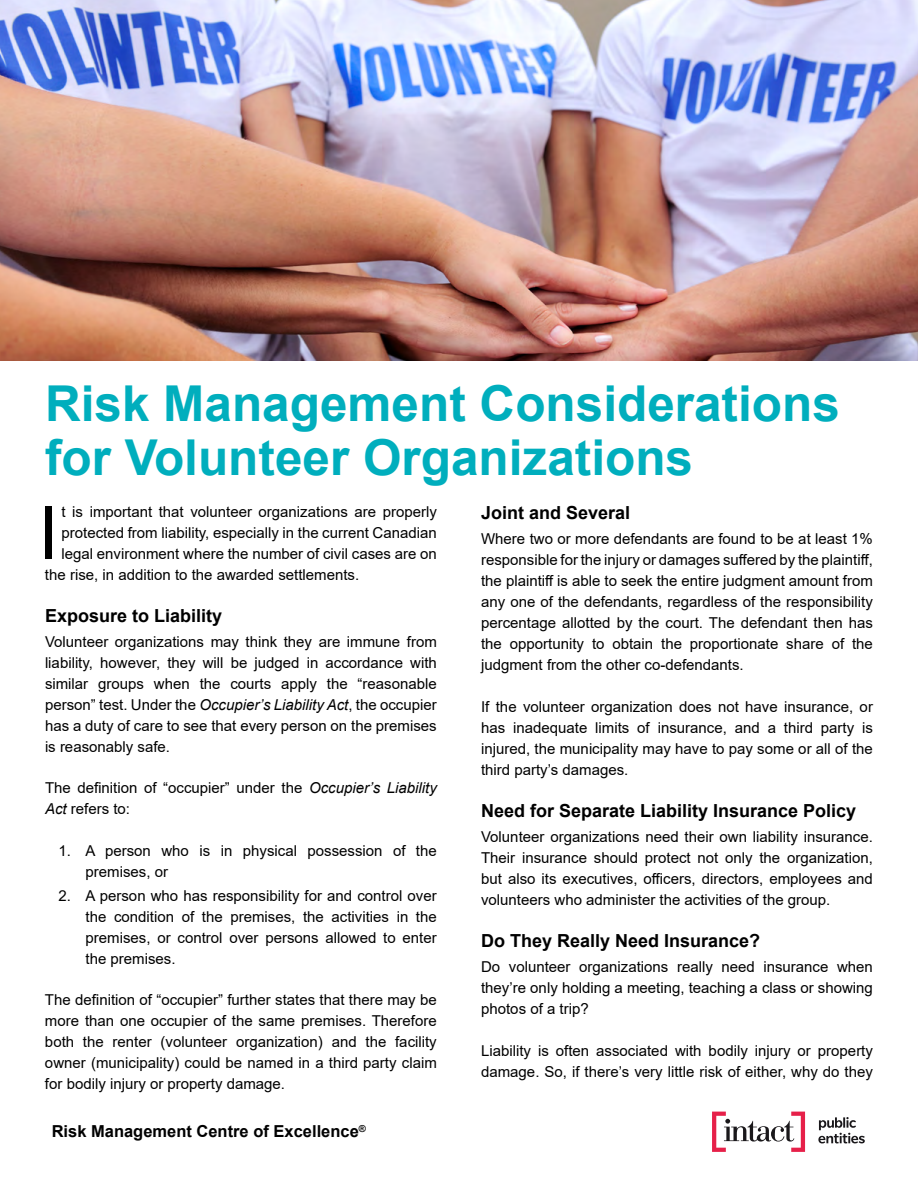
<style>
.page{position:relative;width:918px;height:1188px;background:#fff}
.page>*{position:absolute;margin:0;border:0;box-sizing:border-box;transform-origin:0 0}
.t1{font:73.65px "Arial";color:#000}
.t2{font:700 49.5px/54px "Arial";color:#00aebd}
.t3{font:700 18px "Arial";color:#000}
.t4{font:700 16.5px "Arial";color:#000}
.t5{font:15px/21px "Arial";color:#000;text-align:justify}
.s1{font-style:italic}
</style>
<div class="page">
<svg style="left:818px;top:1117px;width:47px;height:26px"></svg>
<svg style="left:712px;top:1112px;width:93px;height:40px"></svg>
<img style="left:0;top:0;width:918px;height:360px">
<h1 class="t2" style="left:45px;top:377px;width:796px">Risk Management Considerations for Volunteer Organizations</h1>
<p class="t1" style="left:38px;top:482px;width:22px">I</p>
<p class="t5" style="left:62px;top:501px;width:377px">t is important that volunteer organizations are properly</p>
<h3 class="t3" style="left:481px;top:500px;width:151px">Joint and Several</h3>
<p class="t5" style="left:481px;top:529px;width:393px">Where two or more defendants are found to be at least 1%</p>
<p class="t5" style="left:481px;top:550px;width:393px">responsible for the injury or damages suffered by the plaintiff, the plaintiff is able to seek the entire judgment amount from</p>
<p class="t5" style="left:481px;top:592px;width:393px">any one of the defendants, regardless of the responsibility percentage allotted by the court. The defendant then has the opportunity to obtain the proportionate share of the judgment from the other co-defendants.</p>
<p class="t5" style="left:481px;top:696px;width:393px">If the volunteer organization does not have insurance, or has inadequate limits of insurance, and a third party is injured, the municipality may have to pay some or all of the third party’s damages.</p>
<h4 class="t3" style="left:481px;top:798px;width:377px">Need for Separate Liability Insurance Policy</h4>
<p class="t5" style="left:481px;top:826px;width:393px">Volunteer organizations need their own liability insurance.<br>Their insurance should protect not only the organization,</p>
<p class="t5" style="left:481px;top:868px;width:393px">but also its executives, officers, directors, employees and</p>
<p class="t5" style="left:481px;top:889px;width:351px">volunteers who administer the activities of the group.</p>
<h5 class="t3" style="left:481px;top:928px;width:281px">Do They Really Need Insurance?</h5>
<p class="t5" style="left:481px;top:957px;width:393px">Do volunteer organizations really need insurance when they’re only holding a meeting, teaching a class or showing photos of a trip?</p>
<p class="t5" style="left:481px;top:1040px;width:393px">Liability is often associated with bodily injury or property damage. So, if there’s very little risk of either, why do they</p>
<p class="t5" style="left:62px;top:522px;width:377px">protected from liability, especially in the current Canadian</p>
<p class="t5" style="left:62px;top:543px;width:377px">legal environment where the number of civil cases are on</p>
<p class="t5" style="left:45px;top:564px;width:316px">the rise, in addition to the awarded settlements.</p>
<h2 class="t3" style="left:45px;top:603px;width:179px">Exposure to Liability</h2>
<p class="t5" style="left:45px;top:631px;width:393px">Volunteer organizations may think they are immune from liability, however, they will be judged in accordance with similar groups when the courts apply the “reasonable person” test. Under the <span class="s1">Occupier’s Liability Act</span>, the occupier has a duty of care to see that every person on the premises is reasonably safe.</p>
<p class="t5" style="left:45px;top:778px;width:393px">The definition of “occupier” under the <span class="s1">Occupier’s Liability<br>Act</span> refers to:</p>
<p class="t5" style="left:86px;top:840px;width:353px;text-indent:-27px">1. A person who is in physical possession of the premises, or</p>
<p class="t5" style="left:86px;top:885px;width:353px;text-indent:-27px">2. A person who has responsibility for and control over the condition of the premises, the activities in the premises, or control over persons allowed to enter the premises.</p>
<p class="t5" style="left:45px;top:989px;width:393px">The definition of “occupier” further states that there may be</p>
<p class="t5" style="left:45px;top:1010px;width:393px">more than one occupier of the same premises. Therefore both the renter (volunteer organization) and the facility owner (municipality) could be named in a third party claim for bodily injury or property damage.</p>
<p class="t4" style="left:52px;top:1120px;width:316px">Risk Management Centre of Excellence<sup>®</sup></p>
</div>
